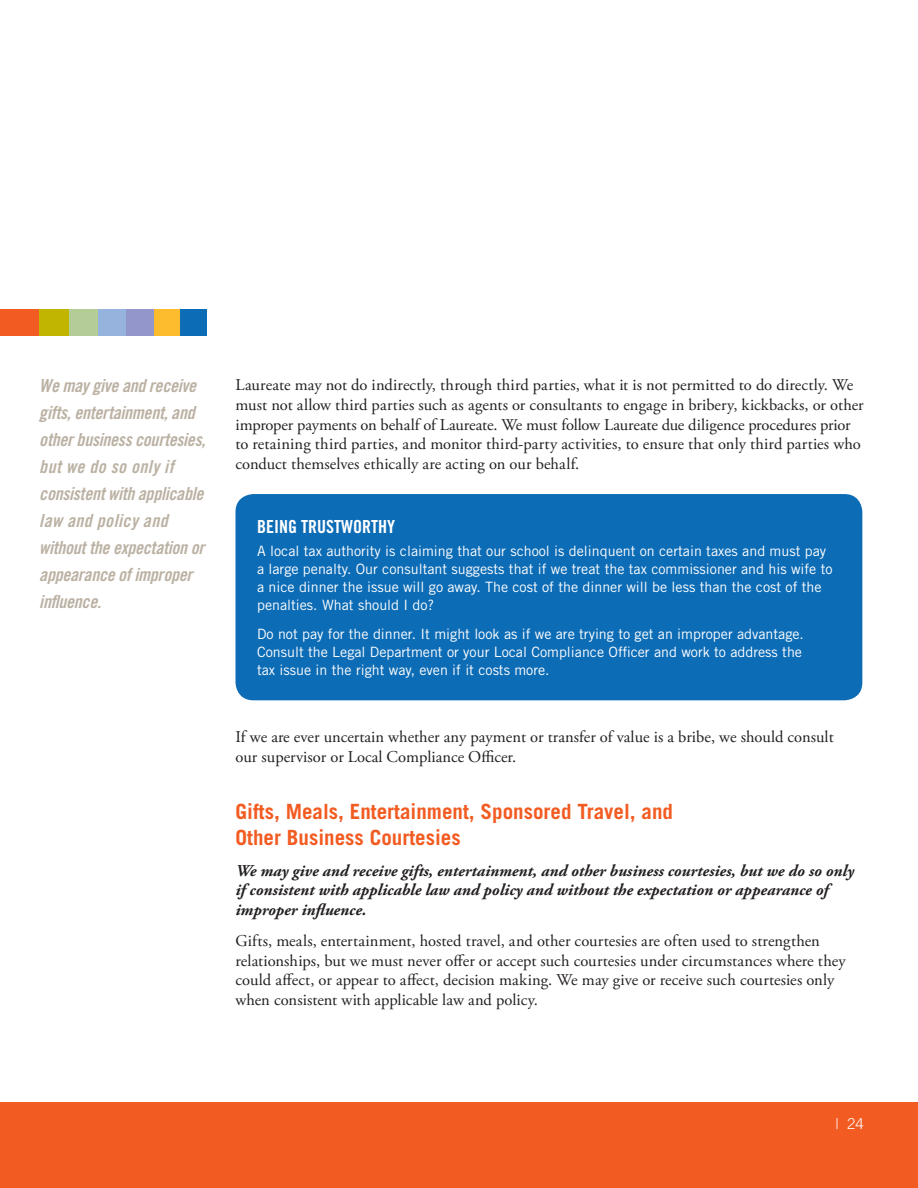
<style>
.page{position:relative;width:918px;height:1188px;background:#fff}
.page>*{position:absolute;margin:0;border:0;box-sizing:border-box;transform-origin:0 0}
.Subhead_2{font:700 21px/25.5px "Trade Gothic";color:#f25b21}
.Sidebar_Bold_Copy{font:18px/27px "Trade Gothic Bold Cond Twenty Obl";letter-spacing:-.015em;color:#bbb1a3}
.t1{font:18px "Trade Gothic Bold Cond Twenty";color:#fff}
.Body_copy1{font:16.5px/19.8px "Adobe Garamond Pro";color:#231f20}
.Copy_Italics{font:italic 700 16.5px/19.8px "Adobe Garamond Pro";color:#231f20}
.t2{font:300 15px "Trade Gothic";color:#fff}
.t3{font:14.25px/18px "Trade Gothic";color:#fff}
</style>
<div class="page">
<div style="left:0;top:1102px;width:918px;height:86px;background:#f25b21"></div>
<div style="left:0;top:309px;width:42px;height:27px;background:#f25b21"></div>
<div style="left:39px;top:309px;width:30px;height:27px;background:#c2b501"></div>
<div style="left:69px;top:309px;width:30px;height:27px;background:#b4cc95"></div>
<div style="left:98px;top:309px;width:30px;height:27px;background:#95b3dd"></div>
<div style="left:126px;top:309px;width:30px;height:27px;background:#9396ca"></div>
<div style="left:154px;top:309px;width:27px;height:27px;background:#fdbb2e"></div>
<div style="left:180px;top:309px;width:27px;height:27px;background:#0d6cb6"></div>
<div style="left:236px;top:494px;width:626px;height:206px;background:#0d6cb6;border-radius:18px"></div>
<p class="Sidebar_Bold_Copy" style="left:39px;top:372px;width:168px">We may give and receive gifts, entertainment, and other business courtesies, but we do so only if consistent with applicable law and policy and without the expectation or appearance of improper influence.</p>
<p class="Body_copy1" style="left:236px;top:375px;width:630px">Laureate may not do indirectly, through third parties, what it is not permitted to do directly. We must not allow third parties such as agents or consultants to engage in bribery, kickbacks, or other improper payments on behalf of Laureate. We must follow Laureate due diligence procedures prior to retaining third parties, and monitor third-party activities, to ensure that only third parties who conduct themselves ethically are acting on our behalf.</p>
<p class="t1" style="left:257px;top:516px;width:139px">BEING TRUSTWORTHY</p>
<p class="t3" style="left:257px;top:542px;width:577px">A local tax authority is claiming that our school is delinquent on certain taxes and must pay a large penalty. Our consultant suggests that if we treat the tax commissioner and his wife to a nice dinner the issue will go away. The cost of the dinner will be less than the cost of the penalties. What should I do?</p>
<p class="t3" style="left:257px;top:625px;width:548px">Do not pay for the dinner. It might look as if we are trying to get an improper advantage.<br>Consult the Legal Department or your Local Compliance Officer and work to address the tax issue in the right way, even if it costs more.</p>
<p class="Body_copy1" style="left:236px;top:727px;width:600px">If we are ever uncertain whether any payment or transfer of value is a bribe, we should consult our supervisor or Local Compliance Officer.</p>
<p class="Subhead_2" style="left:236px;top:799px;width:439px">Gifts, Meals, Entertainment, Sponsored Travel, and<br>Other Business Courtesies</p>
<p class="Copy_Italics" style="left:236px;top:861px;width:620px">We may give and receive gifts, entertainment, and other business courtesies, but we do so only if consistent with applicable law and policy and without the expectation or appearance of improper influence.</p>
<p class="Body_copy1" style="left:236px;top:931px;width:612px">Gifts, meals, entertainment, hosted travel, and other courtesies are often used to strengthen relationships, but we must never offer or accept such courtesies under circumstances where they could affect, or appear to affect, decision making. We may give or receive such courtesies only when consistent with applicable law and policy.</p>
<p class="t2" style="left:836px;top:1115px;width:30px">| 24</p>
</div>
